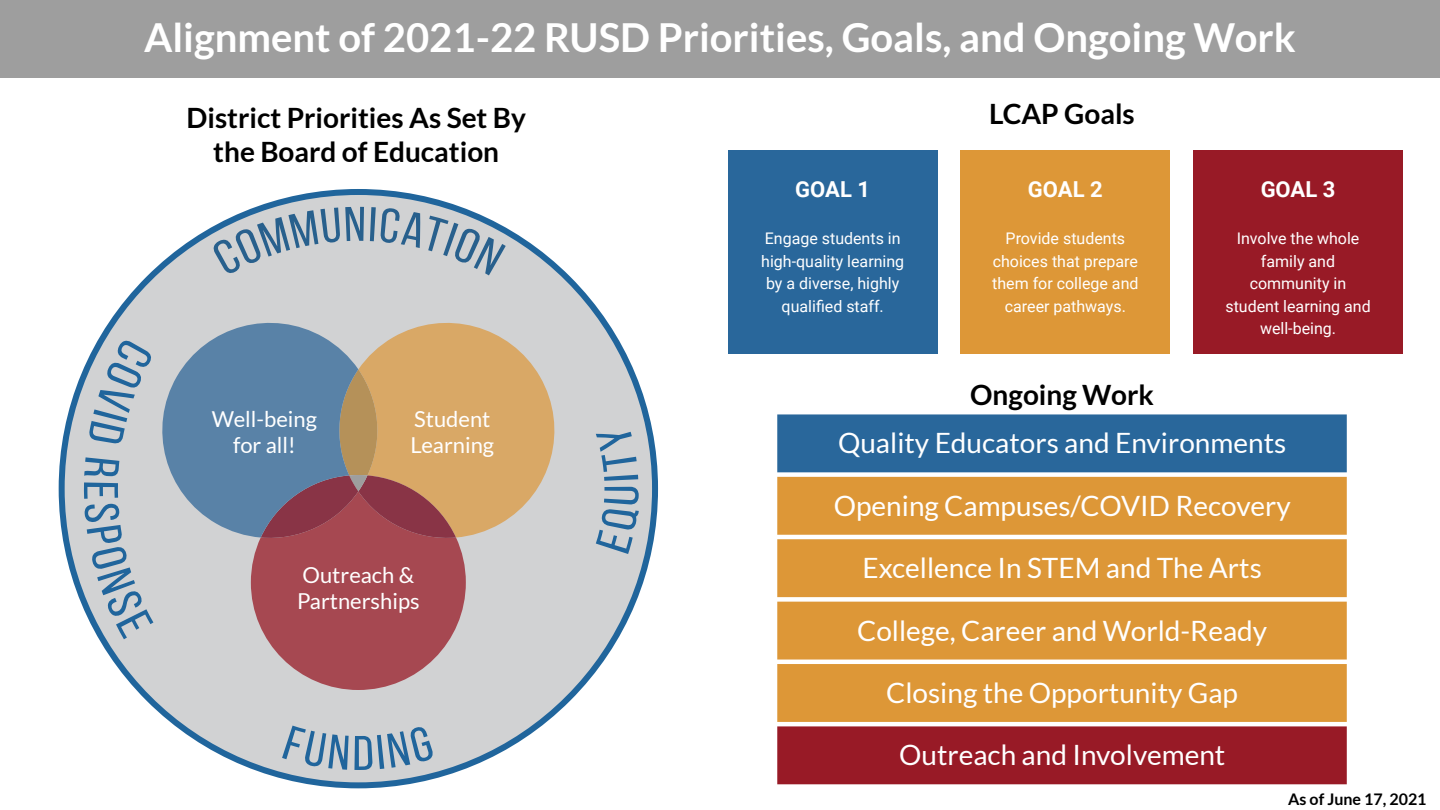
<style>
.page{position:relative;width:1440px;height:810px;background:#fff}
.page>*{position:absolute;margin:0;border:0;box-sizing:border-box;transform-origin:0 0}
.t1{font:700 40px "Lato";color:#fff}
.t2{font:28px "Lato";color:#fff}
.t3{font:700 28px/33.6px "Lato";color:#000;text-align:center}
.t4{font:22px/26.4px "Lato";color:#fff}
.t5{font:700 22px "Roboto";color:#fff}
.t6{font:16px/22.4px "Roboto";color:#fff;text-align:center}
.t7{font:700 16px "Lato";color:#000}
</style>
<div class="page">
<div style="left:775px;top:412px;width:574px;height:63px;background:#29679b"></div>
<div style="left:775px;top:475px;width:574px;height:62px;background:#dd9737"></div>
<div style="left:775px;top:537px;width:574px;height:62px;background:#dd9737"></div>
<div style="left:775px;top:599px;width:574px;height:63px;background:#dd9737"></div>
<div style="left:775px;top:662px;width:574px;height:62px;background:#dd9737"></div>
<div style="left:775px;top:724px;width:574px;height:63px;background:#981a26"></div>
<hr style="left:773px;top:410px;width:4px;height:379px;background:#fff">
<hr style="left:1347px;top:410px;width:4px;height:379px;background:#fff">
<hr style="left:773px;top:410px;width:578px;height:4px;background:#fff">
<div style="left:773px;top:472px;width:578px;height:5px;background:#fff"></div>
<hr style="left:773px;top:535px;width:578px;height:4px;background:#fff">
<div style="left:773px;top:597px;width:578px;height:5px;background:#fff"></div>
<hr style="left:773px;top:660px;width:578px;height:4px;background:#fff">
<hr style="left:773px;top:722px;width:578px;height:4px;background:#fff">
<div style="left:773px;top:784px;width:578px;height:5px;background:#fff"></div>
<div style="left:728px;top:150px;width:210px;height:204px;background:#29679b"></div>
<div style="left:960px;top:150px;width:210px;height:204px;background:#dd9737"></div>
<div style="left:1193px;top:150px;width:210px;height:204px;background:#981a26"></div>
<svg style="left:861px;top:414px;width:402px;height:1px"></svg>
<div style="left:0;top:0;width:1440px;height:78px;background:#9e9e9e"></div>
<svg style="left:1038px;top:773px;width:309px;height:12px"></svg>
<svg style="left:59px;top:189px;width:599px;height:599px;fill:#d1d2d3"></svg>
<svg style="left:88px;top:340px;width:64px;height:104px"></svg>
<svg style="left:84px;top:457px;width:35px;height:19px"></svg>
<svg style="left:84px;top:482px;width:69px;height:157px"></svg>
<svg style="left:212px;top:207px;width:152px;height:67px"></svg>
<svg style="left:370px;top:207px;width:50px;height:41px"></svg>
<svg style="left:428px;top:216px;width:78px;height:59px"></svg>
<svg style="left:596px;top:487px;width:43px;height:67px"></svg>
<svg style="left:596px;top:432px;width:42px;height:49px"></svg>
<svg style="left:282px;top:726px;width:152px;height:44px"></svg>
<svg style="left:162px;top:323px;width:392px;height:367px"></svg>
<h1 class="t1" style="left:144px;top:14px;width:1153px">Alignment of 2021-22 RUSD Priorities, Goals, and Ongoing Work</h1>
<h2 class="t3" style="left:187px;top:101px;width:341px">District Priorities As Set By the Board of Education</h2>
<h2 class="t3" style="left:989px;top:97px;width:147px">LCAP Goals</h2>
<h3 class="t5" style="left:795px;top:174px;width:76px">GOAL 1</h3>
<p class="t6" style="left:761px;top:227px;width:145px">Engage students in high-quality learning by a diverse, highly qualified staff.</p>
<h3 class="t5" style="left:1028px;top:174px;width:76px">GOAL 2</h3>
<p class="t6" style="left:992px;top:227px;width:148px">Provide students choices that prepare them for college and career pathways.</p>
<h3 class="t5" style="left:1261px;top:174px;width:76px">GOAL 3</h3>
<p class="t6" style="left:1225px;top:227px;width:147px">Involve the whole family and community in student learning and well-being.</p>
<h3 class="t4" style="left:212px;top:406px;width:107px;text-align:center">Well-being for all!</h3>
<h3 class="t4" style="left:411px;top:405px;width:85px">Student<br>Learning</h3>
<h3 class="t4" style="left:297px;top:561px;width:124px">Outreach &amp;<br>Partnerships</h3>
<h2 class="t3" style="left:970px;top:378px;width:185px">Ongoing Work</h2>
<h2 class="t2" style="left:838px;top:428px;width:450px">Quality Educators and Environments</h2>
<h2 class="t2" style="left:834px;top:490px;width:458px">Opening Campuses/COVID Recovery</h2>
<h2 class="t2" style="left:863px;top:553px;width:401px">Excellence In STEM and The Arts</h2>
<h2 class="t2" style="left:857px;top:615px;width:412px">College, Career and World-Ready</h2>
<h2 class="t2" style="left:886px;top:677px;width:353px">Closing the Opportunity Gap</h2>
<h2 class="t2" style="left:899px;top:740px;width:328px">Outreach and Involvement</h2>
<p class="t7" style="left:1288px;top:790px;width:140px">As of June 17, 2021</p>
</div>
